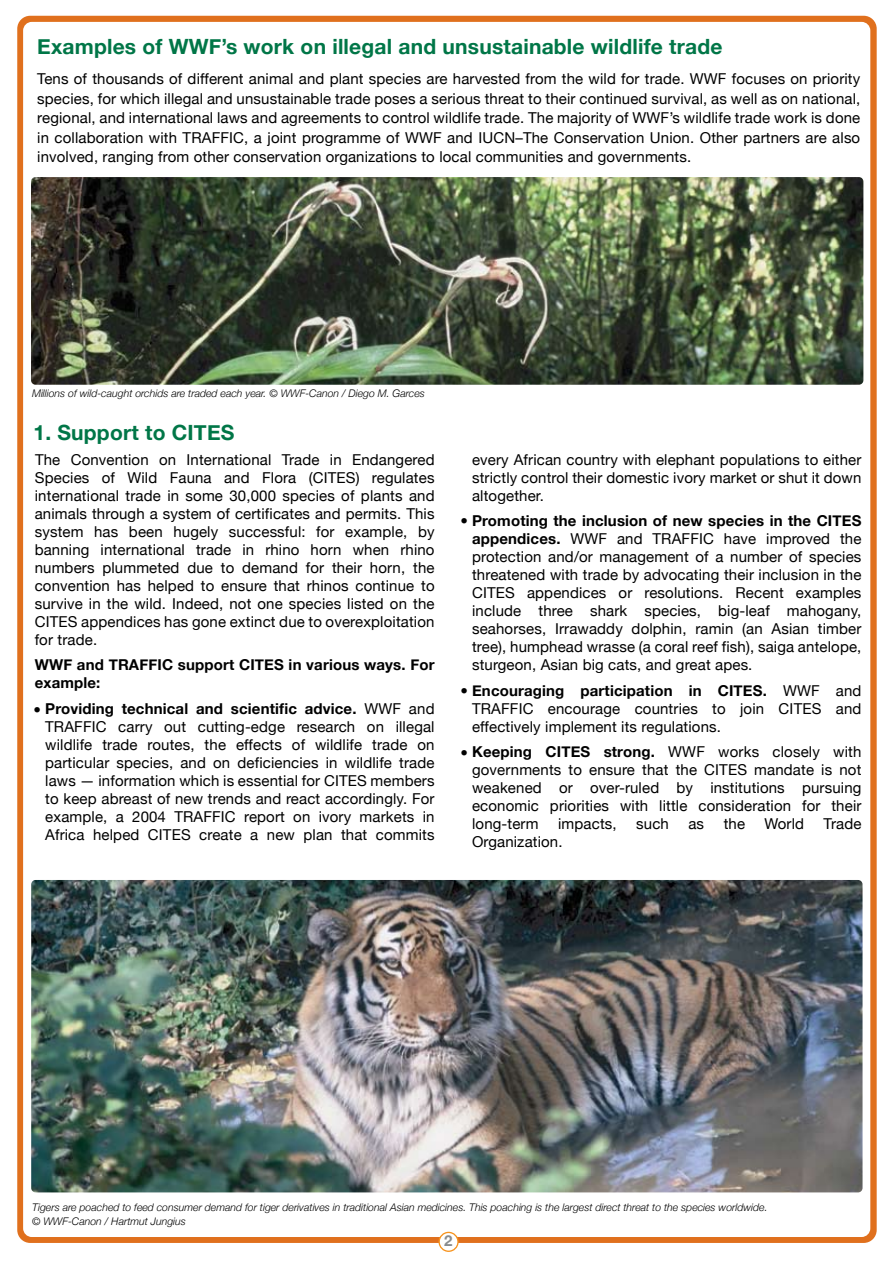
<style>
.page{position:relative;width:893px;height:1263px;background:#fff}
.page>*{position:absolute;margin:0;border:0;box-sizing:border-box;transform-origin:0 0}
.t1{font:700 21px "Helvetica Neue";letter-spacing:.01em;color:#007647}
.t2{font:15px/18px "Helvetica Neue";letter-spacing:.01em;color:#000;text-align:justify}
.t3{font:700 15px/18px "Helvetica Neue";letter-spacing:.01em;color:#000}
.t4{font:700 15px "Helvetica Neue";color:#8a8c8e}
.t5{font:italic 300 10.5px/13.5px "Helvetica Neue";color:#000}
.s1{font-style:italic}
.s2{font-weight:700}
</style>
<div class="page">
<div style="left:17px;top:16px;width:860px;height:1227px;background:#e0701d;border-radius:13px"></div>
<div style="left:23px;top:22px;width:847px;height:1215px;background:#fff;border-radius:9px"></div>
<svg style="left:594px;top:1192px;width:12px;height:1px"></svg>
<svg style="left:439px;top:1232px;width:19px;height:19px"></svg>
<div style="left:438px;top:1232px;width:21px;height:20px;border:1px solid #f7931d;border-radius:50%"></div>
<img style="left:31px;top:880px;width:831px;height:312px;border-radius:4px">
<img style="left:31px;top:177px;width:832px;height:208px;border-radius:4px">
<h1 class="t1" style="left:37px;top:34px;width:687px">Examples of WWF’s work on illegal and unsustainable wildlife trade</h1>
<p class="t2" style="left:37px;top:69px;width:825px;line-height:19.5px">Tens of thousands of different animal and plant species are harvested from the wild for trade. WWF focuses on priority species, for which illegal and unsustainable trade poses a serious threat to their continued survival, as well as on national, regional, and international laws and agreements to control wildlife trade. The majority of WWF’s wildlife trade work is done in collaboration with TRAFFIC, a joint programme of WWF and IUCN–The Conservation Union. Other partners are also involved, ranging from other conservation organizations to local communities and governments.</p>
<p class="t5" style="left:32px;top:387px;width:394px">Millions of wild-caught orchids are traded each year. © WWF-Canon / Diego M. Garces</p>
<h1 class="t1" style="left:33px;top:420px;width:202px">1. Support to CITES</h1>
<p class="t2" style="left:35px;top:450px;width:401px">The Convention on International Trade in Endangered Species of Wild Fauna and Flora (CITES) regulates international trade in some 30,000 species of plants and animals through a system of certificates and permits. This system has been hugely successful: for example, by banning international trade in rhino horn when rhino numbers plummeted due to demand for their horn, the convention has helped to ensure that rhinos continue to survive in the wild. Indeed, not one species listed on the CITES appendices has gone extinct due to overexploitation for trade.</p>
<p class="t3" style="left:35px;top:655px;width:401px">WWF and TRAFFIC support CITES in various ways. For example:</p>
<p class="t2" style="left:45px;top:699px;width:391px;text-indent:-12px"><span class="s1">•</span> <span class="s2">Providing technical and scientific advice.</span> WWF and TRAFFIC carry out cutting-edge research on illegal wildlife trade routes, the effects of wildlife trade on particular species, and on deficiencies in wildlife trade laws — information which is essential for CITES members to keep abreast of new trends and react accordingly. For example, a 2004 TRAFFIC report on ivory markets in Africa helped CITES create a new plan that commits</p>
<p class="t2" style="left:472px;top:450px;width:391px">every African country with elephant populations to either strictly control their domestic ivory market or shut it down altogether.</p>
<p class="t2" style="left:472px;top:512px;width:391px;text-indent:-12px"><span class="s1">•</span> <span class="s2">Promoting the inclusion of new species in the CITES appendices.</span> WWF and TRAFFIC have improved the protection and/or management of a number of species threatened with trade by advocating their inclusion in the CITES appendices or resolutions. Recent examples include three shark species, big-leaf mahogany, seahorses, Irrawaddy dolphin, ramin (an Asian timber tree), humphead wrasse (a coral reef fish), saiga antelope, sturgeon, Asian big cats, and great apes.</p>
<p class="t2" style="left:472px;top:681px;width:391px;text-indent:-12px"><span class="s1">•</span> <span class="s2">Encouraging participation in CITES.</span> WWF and TRAFFIC encourage countries to join CITES and effectively implement its regulations.</p>
<p class="t2" style="left:472px;top:743px;width:391px;text-indent:-12px"><span class="s1">•</span> <span class="s2">Keeping CITES strong.</span> WWF works closely with governments to ensure that the CITES mandate is not weakened or over-ruled by institutions pursuing economic priorities with little consideration for their long-term</p>
<p class="t2" style="left:558px;top:815px;width:60px">impacts,</p>
<p class="t2" style="left:636px;top:815px;width:34px">such</p>
<p class="t2" style="left:688px;top:815px;width:17px">as</p>
<p class="t2" style="left:724px;top:815px;width:23px">the</p>
<p class="t2" style="left:765px;top:815px;width:41px">World</p>
<p class="t2" style="left:824px;top:815px;width:39px">Trade</p>
<p class="t2" style="left:472px;top:833px;width:92px">Organization.</p>
<p class="t5" style="left:32px;top:1200px;width:737px">Tigers are poached to feed consumer demand for tiger derivatives in traditional Asian medicines. This poaching is the largest direct threat to the species worldwide. © WWF-Canon / Hartmut Jungius</p>
<p class="t4" style="left:444px;top:1231px;width:10px">2</p>
</div>
